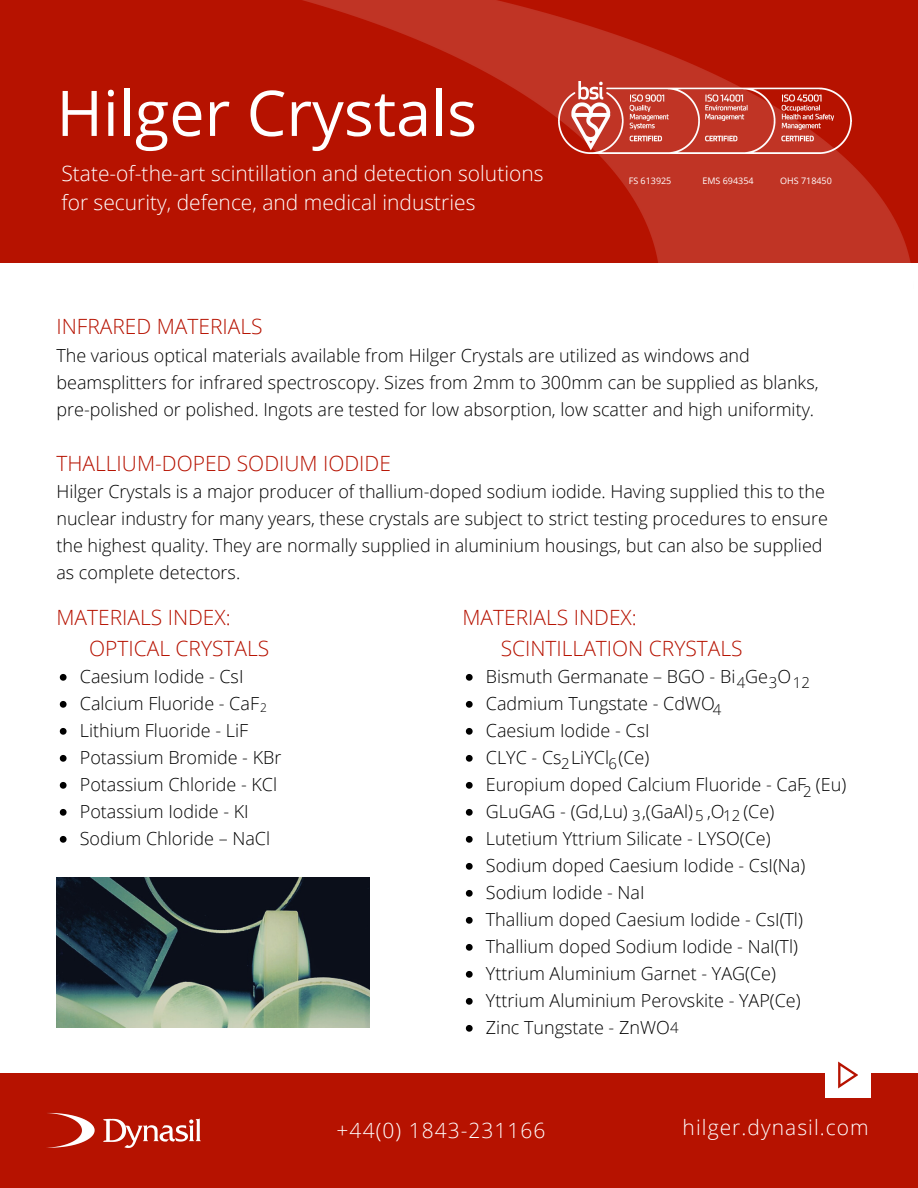
<style>
.page{position:relative;width:918px;height:1188px;background:#fff}
.page>*{position:absolute;margin:0;border:0;box-sizing:border-box;transform-origin:0 0}
.t1{font:63px "Open Sans";color:#fff}
.t2{font:300 21px/30.3px "Open Sans";color:#b61200}
.t3{font:300 21px/29.2px "Open Sans";color:#fff}
.t4{font:300 21px "Open Sans";letter-spacing:.05em;color:#fff}
.t5{font:300 18px/27px "Open Sans";color:#000}
.t6{font:300 15px "Open Sans";color:#000}
.t7{font:300 12px "Open Sans";color:#000}
.t8{font:9px "Open Sans";color:#fff}
</style>
<div class="page">
<div style="left:0;top:1074px;width:918px;height:114px;background:#b61200"></div>
<svg style="left:466px;top:674px;width:7px;height:7px"></svg>
<svg style="left:466px;top:701px;width:7px;height:7px"></svg>
<svg style="left:466px;top:728px;width:7px;height:7px"></svg>
<svg style="left:466px;top:755px;width:7px;height:7px"></svg>
<svg style="left:466px;top:782px;width:7px;height:7px"></svg>
<svg style="left:466px;top:809px;width:7px;height:7px"></svg>
<svg style="left:466px;top:836px;width:7px;height:7px"></svg>
<svg style="left:466px;top:863px;width:7px;height:7px"></svg>
<svg style="left:466px;top:890px;width:7px;height:7px"></svg>
<svg style="left:466px;top:917px;width:7px;height:7px"></svg>
<svg style="left:466px;top:944px;width:7px;height:7px"></svg>
<svg style="left:466px;top:971px;width:7px;height:7px"></svg>
<svg style="left:466px;top:998px;width:7px;height:7px"></svg>
<svg style="left:466px;top:1025px;width:7px;height:7px"></svg>
<svg style="left:60px;top:674px;width:7px;height:7px"></svg>
<svg style="left:60px;top:701px;width:7px;height:7px"></svg>
<svg style="left:60px;top:728px;width:7px;height:7px"></svg>
<svg style="left:60px;top:755px;width:7px;height:7px"></svg>
<svg style="left:60px;top:782px;width:7px;height:7px"></svg>
<svg style="left:60px;top:809px;width:7px;height:7px"></svg>
<svg style="left:60px;top:836px;width:7px;height:7px"></svg>
<div style="left:825px;top:1053px;width:46px;height:45px;background:#fff"></div>
<svg style="left:838px;top:1062px;width:20px;height:26px"></svg>
<img style="left:47px;top:1112px;width:154px;height:36px">
<img style="left:56px;top:878px;width:313px;height:149px">
<img style="left:0;top:0;width:918px;height:263px">
<img style="left:558px;top:82px;width:294px;height:72px">
<h1 class="t1" style="left:56px;top:69px;width:422px">Hilger Crystals</h1>
<p class="t3" style="left:61px;top:158px;width:484px">State-of-the-art scintillation and detection solutions for security, defence, and medical industries</p>
<p class="t8" style="left:629px;top:175px;width:44px">FS 613925</p>
<p class="t8" style="left:702px;top:175px;width:53px">EMS 694354</p>
<p class="t8" style="left:780px;top:175px;width:53px">OHS 718450</p>
<p class="t2" style="left:56px;top:311px;width:208px">INFRARED MATERIALS</p>
<p class="t5" style="left:56px;top:341px;width:764px">The various optical materials available from Hilger Crystals are utilized as windows and beamsplitters for infrared spectroscopy. Sizes from 2mm to 300mm can be supplied as blanks, pre-polished or polished. Ingots are tested for low absorption, low scatter and high uniformity.</p>
<p class="t2" style="left:56px;top:447px;width:336px">THALLIUM-DOPED SODIUM IODIDE</p>
<p class="t5" style="left:56px;top:477px;width:773px">Hilger Crystals is a major producer of thallium-doped sodium iodide. Having supplied this to the nuclear industry for many years, these crystals are subject to strict testing procedures to ensure the highest quality. They are normally supplied in aluminium housings, but can also be supplied as complete detectors.</p>
<p class="t2" style="left:501px;top:602px;width:244px;text-indent:-38px">MATERIALS INDEX:<br>SCINTILLATION CRYSTALS</p>
<p class="t2" style="left:89px;top:602px;width:182px;text-indent:-33px">MATERIALS INDEX:<br>OPTICAL CRYSTALS</p>
<p class="t5" style="left:80px;top:662px;width:203px">Caesium Iodide - CsI<br>Calcium Fluoride - CaF<br>Lithium Fluoride - LiF<br>Potassium Bromide - KBr<br>Potassium Chloride - KCl<br>Potassium Iodide - KI<br>Sodium Chloride – NaCl</p>
<p class="t7" style="left:260px;top:699px;width:8px">2</p>
<p class="t5" style="left:486px;top:662px;width:362px">Bismuth Germanate – BGO - Bi Ge O<br>Cadmium Tungstate - CdWO<br>Caesium Iodide - CsI<br>CLYC - Cs LiYCl (Ce)<br>Europium doped Calcium Fluoride - CaF (Eu)<br>GLuGAG - (Gd,Lu) ,(GaAl) ,O (Ce)<br>Lutetium Yttrium Silicate - LYSO(Ce)<br>Sodium doped Caesium Iodide - CsI(Na)<br>Sodium Iodide - NaI<br>Thallium doped Caesium Iodide - CsI(Tl)<br>Thallium doped Sodium Iodide - NaI(Tl)<br>Yttrium Aluminium Garnet - YAG(Ce)<br>Yttrium Aluminium Perovskite - YAP(Ce)<br>Zinc Tungstate - ZnWO</p>
<p class="t6" style="left:737px;top:672px;width:10px">4</p>
<p class="t6" style="left:769px;top:672px;width:43px">3 12</p>
<p class="t6" style="left:713px;top:699px;width:10px">4</p>
<p class="t6" style="left:561px;top:753px;width:10px">2</p>
<p class="t6" style="left:609px;top:753px;width:10px">6</p>
<p class="t6" style="left:803px;top:781px;width:10px">2</p>
<p class="t6" style="left:632px;top:805px;width:10px">3</p>
<p class="t6" style="left:695px;top:805px;width:10px">5</p>
<p class="t6" style="left:723px;top:805px;width:19px">12</p>
<p class="t6" style="left:670px;top:1017px;width:10px">4</p>
<p class="t4" style="left:337px;top:1116px;width:210px">+44(0) 1843-231166</p>
<p class="t4" style="left:683px;top:1113px;width:188px">hilger.dynasil.com</p>
</div>
